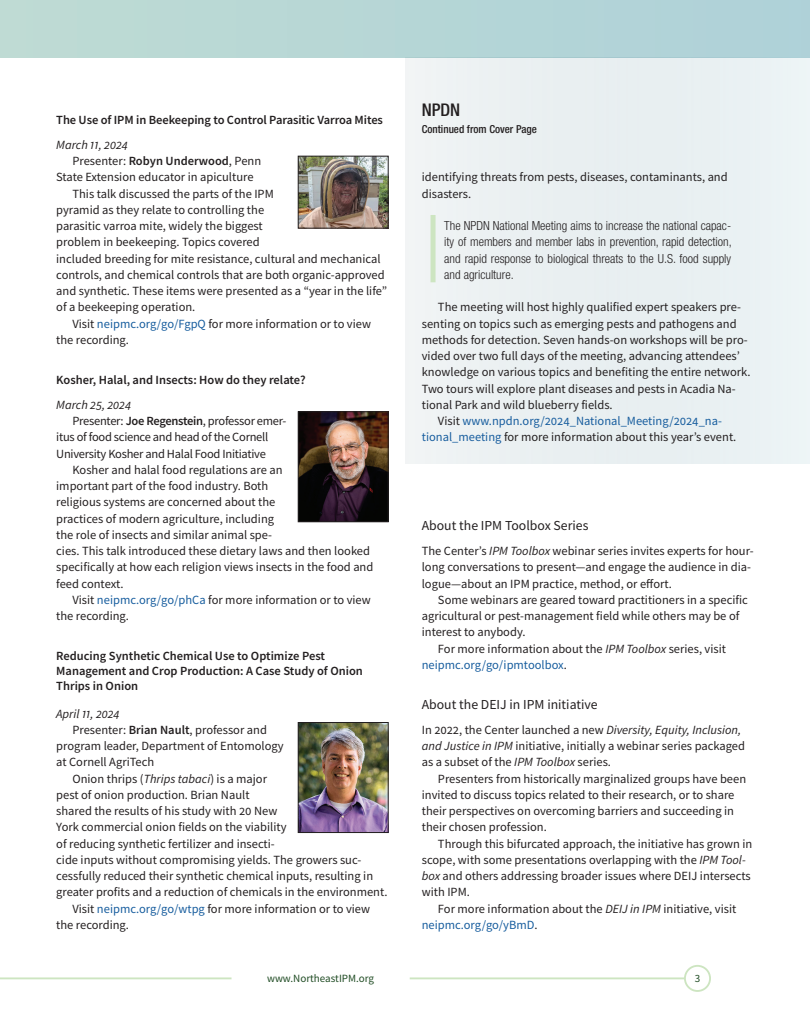
<style>
.page{position:relative;width:810px;height:1035px;background:#fff}
.page>*{position:absolute;margin:0;border:0;box-sizing:border-box;transform-origin:0 0}
.Jumpline_Head{font:500 condensed 17.5px "Helvetica Neue LT Std";color:#231f20}
.H2__Subhead_-_Within{font:13.75px "Source Sans Pro";color:#231f20}
.P__Article_Text{font:12.5px/16.2px "Source Sans Pro";color:#231f20}
.P__Article_Text_-_No{font:12.5px/16.2px "Source Sans Pro";color:#231f20}
.H3__Subhead_-_Within{font:600 12.5px/15px "Source Sans Pro";color:#231f20}
.Pull_Quote{font:300 condensed 12.5px/16.2px "Helvetica Neue LT Std";color:#231f20;text-align:justify}
.P__Article_Text-2{font:12.5px/16.2px "Source Sans Pro";letter-spacing:-.02em;color:#231f20}
.P__Article_Text-3{font:12.5px/16.2px "Source Sans Pro";color:#175d9e;text-align:center}
.P__Article_Text_-_No-2{font:italic 12.5px "Source Sans Pro";color:#231f20}
.t1{font:11.12px "Source Sans Pro";color:#214d25}
.Jumpline_Continued_T{font:500 condensed 11px "Helvetica Neue LT Std";color:#231f20}
.s1{font-weight:600}
.s2{color:#175d9e}
.s3{font-style:italic}
.s4{color:#231f20}
</style>
<div class="page">
<hr style="left:0;top:977px;width:232px;height:2px;background:#cde5c1">
<div style="left:0;top:0;width:810px;height:57px;background:#b5d6d6"></div>
<hr style="left:410px;top:977px;width:274px;height:2px;background:#cde5c1">
<div style="left:684px;top:965px;width:27px;height:27px;border:2px solid #cde5c1;border-radius:50%"></div>
<div style="left:405px;top:58px;width:405px;height:405px;background:#eaf0f2"></div>
<div style="left:431px;top:215px;width:5px;height:67px;background:#cde5c1"></div>
<img style="left:300px;top:158px;width:87px;height:68px">
<div style="left:298px;top:156px;width:91px;height:72px;border:1px solid #231f20"></div>
<img style="left:300px;top:413px;width:87px;height:107px">
<div style="left:298px;top:411px;width:91px;height:111px;border:1px solid #231f20"></div>
<img style="left:300px;top:724px;width:87px;height:107px">
<div style="left:298px;top:722px;width:91px;height:111px;border:1px solid #231f20"></div>
<p class="H3__Subhead_-_Within" style="left:56px;top:112px;width:328px">The Use of IPM in Beekeeping to Control Parasitic Varroa Mites</p>
<p class="P__Article_Text_-_No-2" style="left:56px;top:137px;width:73px">March 11, 2024</p>
<p class="P__Article_Text" style="left:56px;top:153px;width:206px;text-indent:16px">Presenter: <span class="s1">Robyn Underwood</span>, Penn<br>State Extension educator in apiculture</p>
<p class="P__Article_Text" style="left:56px;top:185px;width:333px;text-indent:16px">This talk discussed the parts of the IPM<br>pyramid as they relate to controlling the<br>parasitic varroa mite, widely the biggest<br>problem in beekeeping. Topics covered<br>included breeding for mite resistance, cultural and mechanical controls, and chemical controls that are both organic-approved and synthetic. These items were presented as a “year in the life” of a beekeeping operation.</p>
<p class="P__Article_Text" style="left:56px;top:315px;width:316px;text-indent:16px">Visit <span class="s2">neipmc.org/go/FgpQ</span> for more information or to view the recording.</p>
<p class="H3__Subhead_-_Within" style="left:56px;top:372px;width:251px">Kosher, Halal, and Insects: How do they relate?</p>
<p class="P__Article_Text_-_No-2" style="left:56px;top:397px;width:76px">March 25, 2024</p>
<p class="P__Article_Text-2" style="left:56px;top:413px;width:232px;text-indent:16px">Presenter: <span class="s1">Joe Regenstein</span>, professor emer&shy;itus of food science and head of the Cornell<br>University Kosher and Halal Food Initiative</p>
<p class="P__Article_Text" style="left:56px;top:461px;width:319px;text-indent:16px">Kosher and halal food regulations are an<br>important part of the food industry. Both<br>religious systems are concerned about the<br>practices of modern agriculture, including<br>the role of insects and similar animal spe-<br>cies. This talk introduced these dietary laws and then looked specifically at how each religion views insects in the food and feed context.</p>
<p class="P__Article_Text" style="left:56px;top:591px;width:316px;text-indent:16px">Visit <span class="s2">neipmc.org/go/phCa</span> for more information or to view the recording.</p>
<p class="H3__Subhead_-_Within" style="left:56px;top:648px;width:308px">Reducing Synthetic Chemical Use to Optimize Pest<br>Management and Crop Production: A Case Study of Onion<br>Thrips in Onion</p>
<p class="P__Article_Text_-_No-2" style="left:56px;top:705px;width:65px">April 11, 2024</p>
<p class="P__Article_Text" style="left:56px;top:721px;width:229px;text-indent:16px">Presenter: <span class="s1">Brian Nault</span>, professor and program leader, Department of Entomology at Cornell AgriTech</p>
<p class="P__Article_Text" style="left:56px;top:770px;width:333px;text-indent:16px">Onion thrips (<span class="s3">Thrips tabaci</span>) is a major<br>pest of onion production. Brian Nault<br>shared the results of his study with 20 New<br>York commercial onion fields on the viability<br>of reducing synthetic fertilizer and insecti-<br>cide inputs without compromising yields. The growers suc&shy;cessfully reduced their synthetic chemical inputs, resulting in greater profits and a reduction of chemicals in the environment.</p>
<p class="P__Article_Text" style="left:56px;top:900px;width:315px;text-indent:16px">Visit <span class="s2">neipmc.org/go/wtpg</span> for more information or to view the recording.</p>
<p class="Jumpline_Head" style="left:422px;top:100px;width:40px">NPDN</p>
<p class="Jumpline_Continued_T" style="left:422px;top:122px;width:117px">Continued from Cover Page</p>
<p class="P__Article_Text" style="left:422px;top:169px;width:307px">identifying threats from pests, diseases, contaminants, and disasters.</p>
<p class="Pull_Quote" style="left:444px;top:217px;width:289px">The NPDN National Meeting aims to increase the national capac&shy;ity of members and member labs in prevention, rapid detection, and rapid response to biological threats to the U.S. food supply and agriculture.</p>
<p class="P__Article_Text" style="left:422px;top:299px;width:330px;text-indent:16px">The meeting will host highly qualified expert speakers pre&shy;senting on topics such as emerging pests and pathogens and methods for detection. Seven hands-on workshops will be pro&shy;vided over two full days of the meeting, advancing attendees’ knowledge on various topics and benefiting the entire network.<br>Two tours will explore plant diseases and pests in Acadia Na&shy;tional Park and wild blueberry fields.</p>
<p class="P__Article_Text-3" style="left:422px;top:413px;width:316px"><span class="s4">Visit</span> www.npdn.org/2024_National_Meeting/2024_na&shy;tional_meeting <span class="s4">for more information about this year’s event.</span></p>
<p class="H2__Subhead_-_Within" style="left:422px;top:517px;width:168px">About the IPM Toolbox Series</p>
<p class="P__Article_Text_-_No" style="left:422px;top:543px;width:333px">The Center’s <span class="s3">IPM Toolbox</span> webinar series invites experts for hour&shy;long conversations to present—and engage the audience in dia&shy;logue—about an IPM practice, method, or effort.</p>
<p class="P__Article_Text" style="left:422px;top:591px;width:328px;text-indent:16px">Some webinars are geared toward practitioners in a specific agricultural or pest-management field while others may be of interest to anybody.</p>
<p class="P__Article_Text" style="left:422px;top:640px;width:306px;text-indent:16px">For more information about the <span class="s3">IPM Toolbox</span> series, visit <span class="s2">neipmc.org/go/ipmtoolbox</span>.</p>
<p class="H2__Subhead_-_Within" style="left:422px;top:695px;width:177px">About the DEIJ in IPM initiative</p>
<p class="P__Article_Text_-_No" style="left:422px;top:721px;width:325px">In 2022, the Center launched a new <span class="s3">Diversity, Equity, Inclusion, and Justice in IPM</span> initiative, initially a webinar series packaged as a subset of the <span class="s3">IPM Toolbox</span> series.</p>
<p class="P__Article_Text" style="left:422px;top:770px;width:326px;text-indent:16px">Presenters from historically marginalized groups have been invited to discuss topics related to their research, or to share their perspectives on overcoming barriers and succeeding in their chosen profession.</p>
<p class="P__Article_Text" style="left:422px;top:835px;width:332px;text-indent:16px">Through this bifurcated approach, the initiative has grown in scope, with some presentations overlapping with the <span class="s3">IPM Tool&shy;box</span> and others addressing broader issues where DEIJ intersects with IPM.</p>
<p class="P__Article_Text" style="left:422px;top:900px;width:316px;text-indent:16px">For more information about the <span class="s3">DEIJ in IPM</span> initiative, visit <span class="s2">neipmc.org/go/yBmD</span>.</p>
<p class="t1" style="left:267px;top:971px;width:109px">www.NortheastIPM.org</p>
<p class="t1" style="left:695px;top:971px;width:7px">3</p>
</div>
